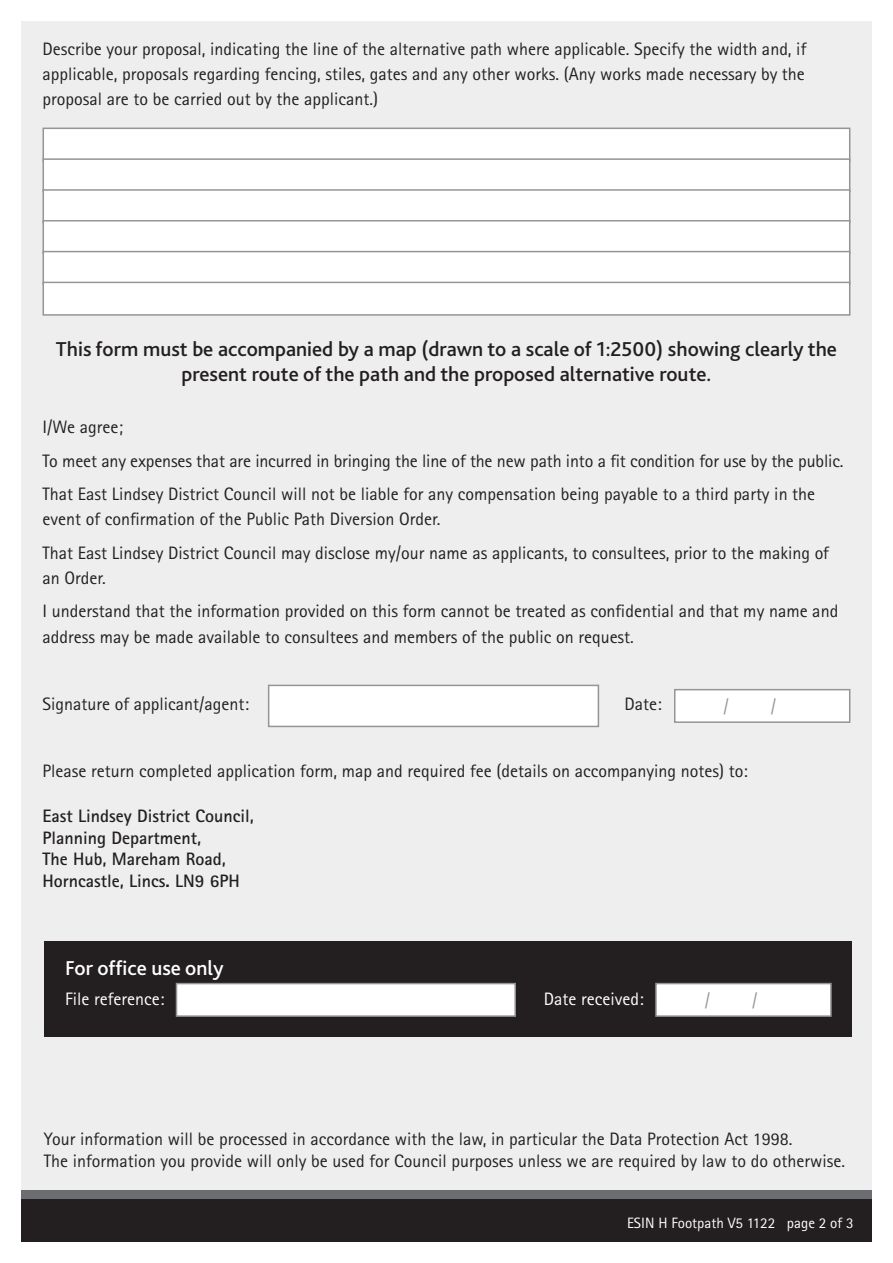
<style>
.page{position:relative;width:893px;height:1263px;background:#fff}
.page>*{position:absolute;margin:0;border:0;box-sizing:border-box;transform-origin:0 0}
.Sub_heading{font:500 21px/25px "Bliss";color:#231f20;text-align:center}
.Sub_heading-2{font:500 21px "Bliss";color:#fff}
.Body{font:18px/25px "Rotis Sans Serif Pro";color:#231f20}
.Body_Text{font:18px/21.6px "Rotis Sans Serif Pro";color:#231f20}
.Body_Text-2{font:700 18px/21.6px "Rotis Sans Serif Pro";color:#231f20}
.t1{font:18px "Rotis Sans Serif Pro";color:#fff}
.Body-2{font:18px "Rotis Sans Serif Pro";color:#939598}
.t2{font:15px "Rotis Sans Serif Pro";color:#fff}
</style>
<div class="page">
<div style="left:21px;top:21px;width:851px;height:1220px;background:#eeeeef"></div>
<div style="left:21px;top:1191px;width:851px;height:51px;background:#6c6d70"></div>
<div style="left:21px;top:1199px;width:851px;height:43px;background:#231f20"></div>
<div style="left:43px;top:128px;width:807px;height:34px;background:#fff;border:2px solid #939598"></div>
<div style="left:43px;top:158px;width:807px;height:34px;background:#fff;border:2px solid #939598"></div>
<div style="left:43px;top:189px;width:807px;height:34px;background:#fff;border:2px solid #939598"></div>
<div style="left:43px;top:220px;width:807px;height:34px;background:#fff;border:2px solid #939598"></div>
<div style="left:43px;top:251px;width:807px;height:34px;background:#fff;border:2px solid #939598"></div>
<div style="left:43px;top:282px;width:807px;height:34px;background:#fff;border:2px solid #939598"></div>
<div style="left:268px;top:685px;width:331px;height:42px;background:#fff;border:2px solid #939598"></div>
<div style="left:674px;top:689px;width:176px;height:34px;background:#fff;border:2px solid #939598"></div>
<div style="left:44px;top:942px;width:808px;height:95px;background:#231f20"></div>
<div style="left:655px;top:983px;width:177px;height:34px;background:#fff;border:2px solid #939598"></div>
<div style="left:176px;top:983px;width:340px;height:34px;background:#fff;border:2px solid #939598"></div>
<p class="Body" style="left:43px;top:37px;width:765px;text-align:justify">Describe your proposal, indicating the line of the alternative path where applicable. Specify the width and, if applicable, proposals regarding fencing, stiles, gates and any other works. (Any works made necessary by the proposal are to be carried out by the applicant.)</p>
<p class="Sub_heading" style="left:56px;top:337px;width:783px">This form must be accompanied by a map (drawn to a scale of 1:2500) showing clearly the present route of the path and the proposed alternative route.</p>
<p class="Body" style="left:43px;top:415px;width:82px">I/We agree;</p>
<p class="Body" style="left:43px;top:448px;width:802px">To meet any expenses that are incurred in bringing the line of the new path into a fit condition for use by the public.</p>
<p class="Body" style="left:43px;top:482px;width:774px">That East Lindsey District Council will not be liable for any compensation being payable to a third party in the event of confirmation of the Public Path Diversion Order.</p>
<p class="Body" style="left:43px;top:540px;width:788px">That East Lindsey District Council may disclose my/our name as applicants, to consultees, prior to the making of an Order.</p>
<p class="Body" style="left:43px;top:599px;width:797px">I understand that the information provided on this form cannot be treated as confidential and that my name and address may be made available to consultees and members of the public on request.</p>
<p class="Body" style="left:43px;top:691px;width:208px">Signature of applicant/agent:</p>
<p class="Body" style="left:624px;top:691px;width:39px">Date:</p>
<p class="Body-2" style="left:723px;top:695px;width:7px">/</p>
<p class="Body-2" style="left:771px;top:695px;width:7px">/</p>
<p class="Body_Text" style="left:43px;top:760px;width:707px">Please return completed application form, map and required fee (details on accompanying notes) to:</p>
<p class="Body_Text-2" style="left:43px;top:805px;width:213px">East Lindsey District Council,<br>Planning Department,<br>The Hub, Mareham Road,<br>Horncastle, Lincs. LN9 6PH</p>
<p class="Sub_heading-2" style="left:65px;top:955px;width:160px">For office use only</p>
<p class="t1" style="left:65px;top:988px;width:101px">File reference:</p>
<p class="t1" style="left:544px;top:988px;width:101px">Date received:</p>
<p class="Body-2" style="left:705px;top:989px;width:7px">/</p>
<p class="Body-2" style="left:752px;top:989px;width:7px">/</p>
<p class="Body_Text" style="left:44px;top:1129px;width:803px">Your information will be processed in accordance with the law, in particular the Data Protection Act 1998.<br>The information you provide will only be used for Council purposes unless we are required by law to do otherwise.</p>
<p class="t2" style="left:627px;top:1214px;width:228px">ESIN H Footpath V5 1122 page 2 of 3</p>
</div>
